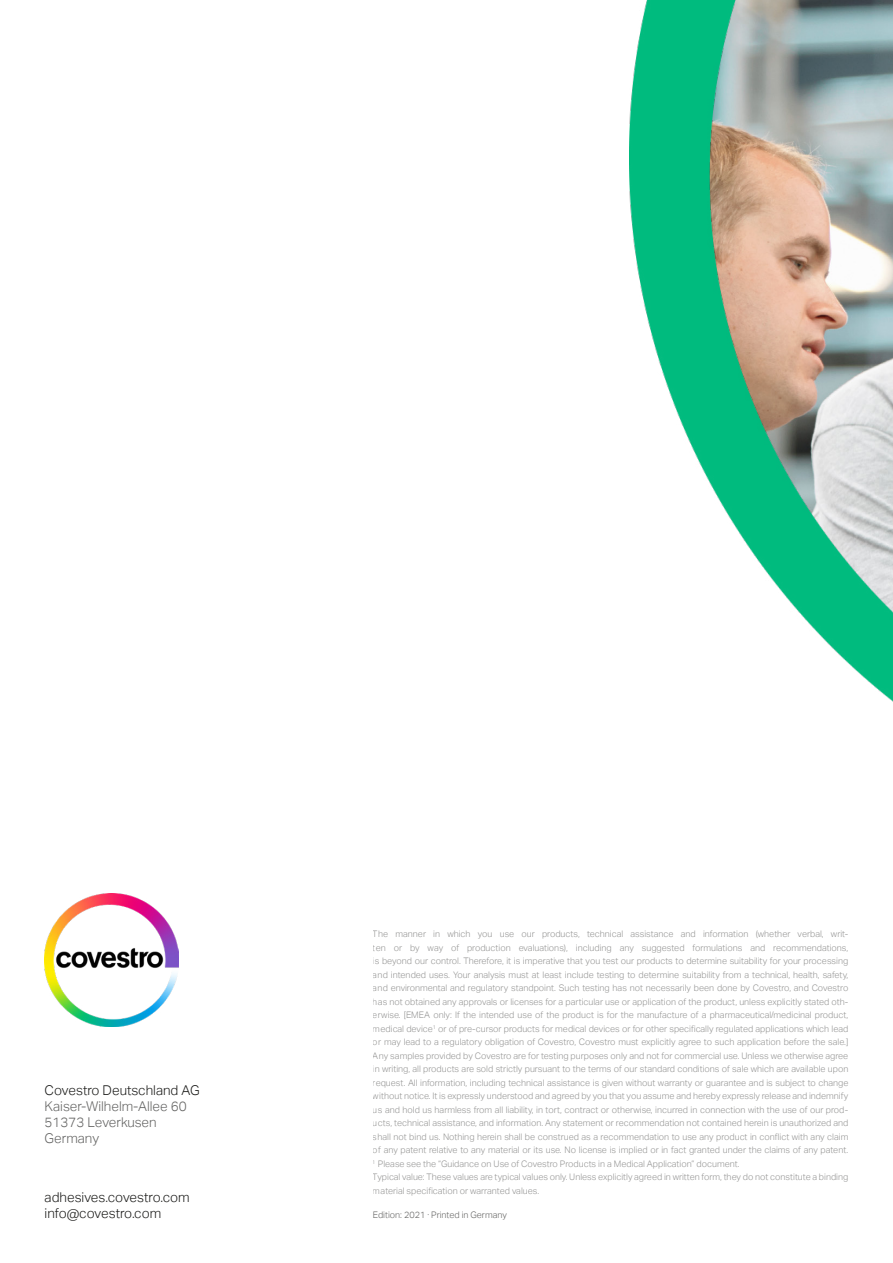
<style>
.page{position:relative;width:893px;height:1263px;background:#fff}
.page>*{position:absolute;margin:0;border:0;box-sizing:border-box;transform-origin:0 0}
.t1{font:300 13.5px "Aktiv Grotesk";color:#1a1a18}
.t2{font:300 13.5px "Aktiv Grotesk";color:#636362}
.t3{font:300 9px/13.5px "Aktiv Grotesk";color:#878786}
.t4{font:300 9px "Aktiv Grotesk";color:#636362}
</style>
<div class="page">
<img style="left:629px;top:0;width:264px;height:702px">
<img style="left:45px;top:893px;width:134px;height:134px">
<p class="t1" style="left:45px;top:1082px;width:156px">Covestro Deutschland AG</p>
<p class="t2" style="left:45px;top:1098px;width:144px">Kaiser-Wilhelm-Allee 60</p>
<p class="t2" style="left:45px;top:1115px;width:114px">51373 Leverkusen</p>
<p class="t2" style="left:45px;top:1131px;width:56px">Germany</p>
<p class="t1" style="left:45px;top:1189px;width:147px">adhesives.covestro.com</p>
<p class="t1" style="left:45px;top:1206px;width:118px">info@covestro.com</p>
<p class="t3" style="left:373px;top:927px;width:477px">The manner in which you use our products, technical assistance and information (whether verbal, writ&shy;ten or by way of production evaluations), including any suggested formulations and recommendations, is beyond our control. Therefore, it is imperative that you test our products to determine suitability for your processing and intended uses. Your analysis must at least include testing to determine suitability from a technical, health, safety, and environmental and regulatory standpoint. Such testing has not necessarily been done by Covestro, and Covestro has not obtained any approvals or licenses for a particular use or application of the product, unless explicitly stated oth&shy;erwise. [EMEA only: If the intended use of the product is for the manufacture of a pharmaceutical/medicinal product, medical device<sup>1</sup> or of pre-cursor products for medical devices or for other specifically regulated applications which lead or may lead to a regulatory obligation of Covestro, Covestro must explicitly agree to such application before the sale.] Any samples provided by Covestro are for testing purposes only and not for commercial use. Unless we otherwise agree in writing, all products are sold strictly pursuant to the terms of our standard conditions of sale which are available upon request. All information, including technical assistance is given without warranty or guarantee and is subject to change without notice. It is expressly understood and agreed by you that you assume and hereby expressly release and indemnify us and hold us harmless from all liability, in tort, contract or otherwise, incurred in connection with the use of our prod&shy;ucts, technical assistance, and information. Any statement or recommendation not contained herein is unauthorized and shall not bind us. Nothing herein shall be construed as a recommendation to use any product in conflict with any claim of any patent relative to any material or its use. No license is implied or in fact granted under the claims of any patent.<br><sup>1</sup> Please see the “Guidance on Use of Covestro Products in a Medical Application” document.<br>Typical value: These values are typical values only. Unless explicitly agreed in written form, they do not constitute a binding material specification or warranted values.</p>
<p class="t4" style="left:373px;top:1210px;width:135px">Edition: 2021 · Printed in Germany</p>
</div>
